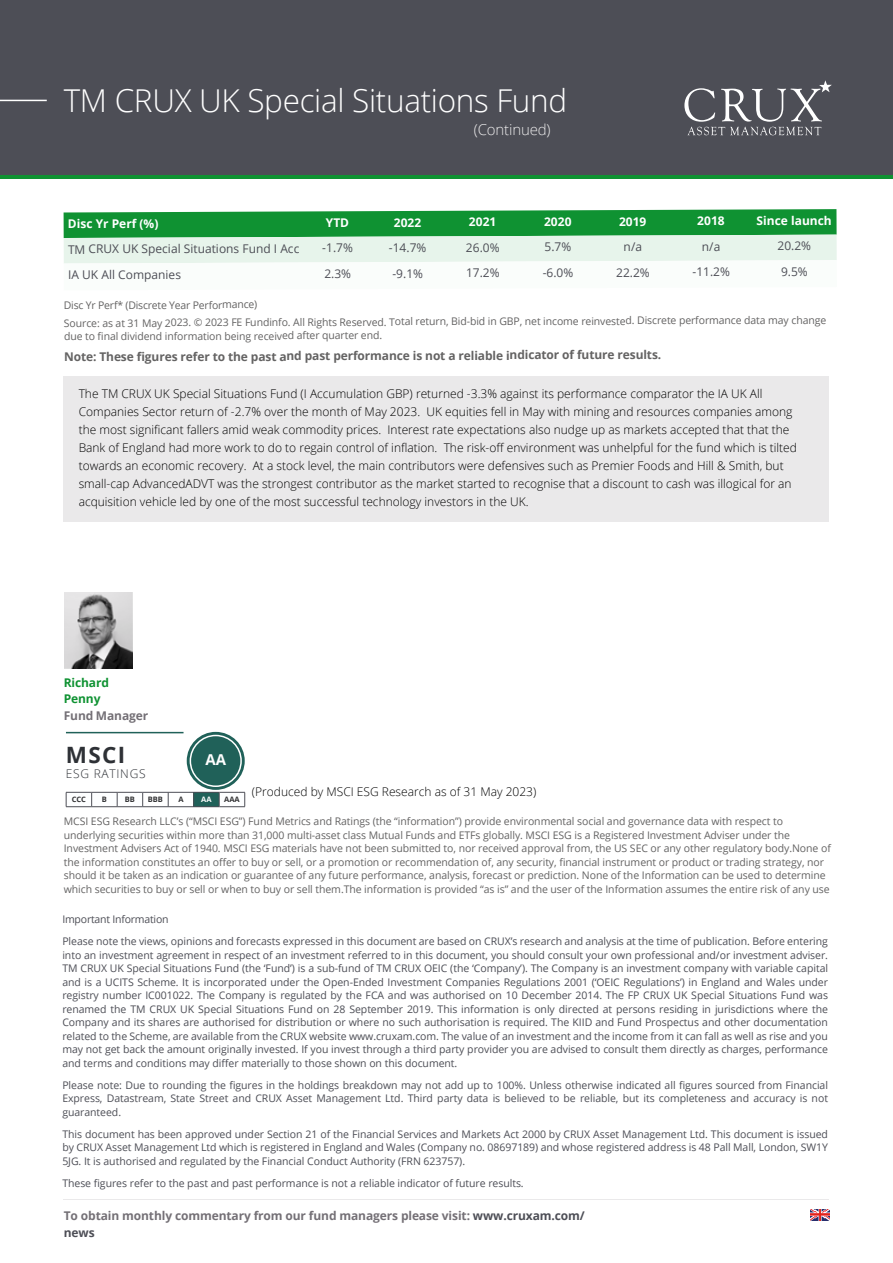
<style>
.page{position:relative;width:893px;height:1263px;background:#fff}
.page>*{position:absolute;margin:0;border:0;box-sizing:border-box;transform-origin:0 0}
.t1{font:300 31.5px "Open Sans";letter-spacing:-.01em;color:#fff}
.t2{font:700 22.5px "Open Sans";color:#2e3136}
.t3{font:300 15px "Open Sans";letter-spacing:-.01em;color:#eae9ea}
.t4{font:700 15px "Open Sans";color:#fff}
.t5{font:300 12px/18px "Open Sans";color:#000}
.t6{font:12px "Open Sans";letter-spacing:-.005em;color:#4d4e56}
.t7{font:700 12px "Open Sans";letter-spacing:-.015em;color:#646363}
.t8{font:700 12px/16.5px "Open Sans";letter-spacing:-.01em;color:#747076}
.t9{font:700 12px "Open Sans";letter-spacing:-.005em;color:#fff}
.t10{font:700 12px/16.5px "Open Sans";letter-spacing:-.01em;color:#0f9232}
.t11{font:300 12px "Open Sans";letter-spacing:.06em;color:#2e3136}
.t12{font:10.5px/13.5px "Open Sans";letter-spacing:-.005em;color:#4d4e56;text-align:justify}
.t13{font:10.5px/13.5px "Open Sans";letter-spacing:-.005em;color:#646363}
.t14{font:700 7.5px "Open Sans";color:#303032}
.t15{font:700 7.5px "Open Sans";color:#fff}
.s1{color:#4d4e56}
</style>
<div class="page">
<div style="left:0;top:0;width:893px;height:175px;background:#4d4e56"></div>
<hr style="left:0;top:175px;width:893px;height:4px;background:#0f9232">
<svg style="left:684px;top:80px;width:148px;height:55px"></svg>
<hr style="left:0;top:100px;width:47px;height:1px;background:#fff">
<img style="left:65px;top:593px;width:67px;height:75px">
<hr style="left:64px;top:1199px;width:765px;height:1px;background:#eae9ea">
<svg style="left:810px;top:1209px;width:19px;height:12px"></svg>
<svg style="left:64px;top:209px;width:773px;height:54px;background:#83c695"></svg>
<div style="left:64px;top:376px;width:765px;height:145px;background:#eae9ea"></div>
<svg style="left:187px;top:732px;width:58px;height:58px"></svg>
<div style="left:190px;top:735px;width:51px;height:51px;background:#206159;border-radius:50%"></div>
<div style="left:190px;top:735px;width:52px;height:52px;border:2px solid #fff;border-radius:50%"></div>
<hr style="left:66px;top:732px;width:118px;height:1px;background:#206159">
<svg style="left:66px;top:792px;width:179px;height:15px"></svg>
<h1 class="t1" style="left:64px;top:79px;width:505px">TM CRUX UK Special Situations Fund</h1>
<h3 class="t3" style="left:474px;top:119px;width:78px">(Continued)</h3>
<p class="t9" style="left:68px;top:215px;width:92px">Disc Yr Perf (%)</p>
<p class="t9" style="left:326px;top:214px;width:25px">YTD</p>
<p class="t9" style="left:394px;top:214px;width:29px">2022</p>
<p class="t9" style="left:469px;top:213px;width:29px">2021</p>
<p class="t9" style="left:544px;top:213px;width:29px">2020</p>
<p class="t9" style="left:619px;top:213px;width:29px">2019</p>
<p class="t9" style="left:697px;top:212px;width:29px">2018</p>
<p class="t9" style="left:757px;top:212px;width:77px">Since launch</p>
<p class="t6" style="left:68px;top:240px;width:233px">TM CRUX UK Special Situations Fund I Acc</p>
<p class="t6" style="left:322px;top:240px;width:32px">-1.7%</p>
<p class="t6" style="left:389px;top:239px;width:39px">-14.7%</p>
<p class="t6" style="left:466px;top:239px;width:35px">26.0%</p>
<p class="t6" style="left:545px;top:239px;width:28px">5.7%</p>
<p class="t6" style="left:624px;top:238px;width:20px">n/a</p>
<p class="t6" style="left:702px;top:238px;width:20px">n/a</p>
<p class="t6" style="left:777px;top:238px;width:35px">20.2%</p>
<p class="t6" style="left:68px;top:266px;width:115px">IA UK All Companies</p>
<p class="t6" style="left:324px;top:265px;width:28px">2.3%</p>
<p class="t6" style="left:392px;top:265px;width:32px">-9.1%</p>
<p class="t6" style="left:466px;top:265px;width:35px">17.2%</p>
<p class="t6" style="left:543px;top:264px;width:32px">-6.0%</p>
<p class="t6" style="left:616px;top:264px;width:35px">22.2%</p>
<p class="t6" style="left:692px;top:264px;width:39px">-11.2%</p>
<p class="t6" style="left:781px;top:263px;width:28px">9.5%</p>
<p class="t13" style="left:64px;top:296px;width:764px;line-height:16.5px">Disc Yr Perf* (Discrete Year Performance)<br>Source: as at 31 May 2023. © 2023 FE Fundinfo. All Rights Reserved. Total return, Bid-bid in GBP, net income reinvested. Discrete performance data may change</p>
<p class="t13" style="left:64px;top:329px;width:320px">due to final dividend information being received after quarter end.</p>
<p class="t7" style="left:64px;top:347px;width:599px">Note: These figures refer to the past and past performance is not a reliable indicator of future results.</p>
<p class="t5" style="left:79px;top:384px;width:720px">The TM CRUX UK Special Situations Fund (I Accumulation GBP) returned -3.3% against its performance comparator the IA UK All Companies Sector return of -2.7% over the month of May 2023. UK equities fell in May with mining and resources companies among the most significant fallers amid weak commodity prices. Interest rate expectations also nudge up as markets accepted that that the Bank of England had more work to do to regain control of inflation. The risk-off environment was unhelpful for the fund which is tilted towards an economic recovery. At a stock level, the main contributors were defensives such as Premier Foods and Hill &amp; Smith, but small-cap AdvancedADVT was the strongest contributor as the market started to recognise that a discount to cash was illogical for an acquisition vehicle led by one of the most successful technology investors in the UK.</p>
<p class="t10" style="left:64px;top:674px;width:47px">Richard<br>Penny</p>
<p class="t8" style="left:64px;top:707px;width:86px">Fund Manager</p>
<h2 class="t2" style="left:66px;top:739px;width:61px">MSCI</h2>
<h3 class="t4" style="left:205px;top:749px;width:22px">AA</h3>
<p class="t11" style="left:66px;top:766px;width:81px">ESG RATINGS</p>
<p class="t14" style="left:72px;top:794px;width:16px">CCC</p>
<p class="t14" style="left:102px;top:794px;width:7px">B</p>
<p class="t14" style="left:125px;top:794px;width:12px">BB</p>
<p class="t14" style="left:148px;top:794px;width:17px">BBB</p>
<p class="t14" style="left:178px;top:794px;width:7px">A</p>
<p class="t15" style="left:201px;top:794px;width:12px">AA</p>
<p class="t14" style="left:224px;top:794px;width:17px">AAA</p>
<p class="t5" style="left:252px;top:782px;width:286px">(Produced by MSCI ESG Research as of 31 May 2023)</p>
<p class="t13" style="left:64px;top:814px;width:769px">MCSI ESG Research LLC’s (“MSCI ESG”) Fund Metrics and Ratings (the “information”) provide environmental social and governance data with respect to underlying securities within more than 31,000 multi-asset class Mutual Funds and ETFs globally. MSCI ESG is a Registered Investment Adviser under the Investment Advisers Act of 1940. MSCI ESG materials have not been submitted to, nor received approval from, the US SEC or any other regulatory body.None of the information constitutes an offer to buy or sell, or a promotion or recommendation of, any security, financial instrument or product or trading strategy, nor should it be taken as an indication or guarantee of any future performance, analysis, forecast or prediction. None of the Information can be used to determine which securities to buy or sell or when to buy or sell them.The information is provided “as is” and the user of the Information assumes the entire risk of any use</p>
<p class="t12" style="left:62px;top:908px;width:767px;line-height:22px">Important Information<br>Please note the views, opinions and forecasts expressed in this document are based on CRUX’s research and analysis at the time of publication. Before entering</p>
<p class="t12" style="left:62px;top:948px;width:767px">into an investment agreement in respect of an investment referred to in this document, you should consult your own professional and/or investment adviser.<br>TM CRUX UK Special Situations Fund (the ‘Fund’) is a sub-fund of TM CRUX OEIC (the ‘Company’). The Company is an investment company with variable capital and is a UCITS Scheme. It is incorporated under the Open-Ended Investment Companies Regulations 2001 (‘OEIC Regulations’) in England and Wales under registry number IC001022. The Company is regulated by the FCA and was authorised on 10 December 2014. The FP CRUX UK Special Situations Fund was renamed the TM CRUX UK Special Situations Fund on 28 September 2019. This information is only directed at persons residing in jurisdictions where the Company and its shares are authorised for distribution or where no such authorisation is required. The KIID and Fund Prospectus and other documentation related to the Scheme, are available from the CRUX website www.cruxam.com. The value of an investment and the income from it can fall as well as rise and you may not get back the amount originally invested. If you invest through a third party provider you are advised to consult them directly as charges, performance and terms and conditions may differ materially to those shown on this document.</p>
<p class="t12" style="left:62px;top:1078px;width:767px">Please note: Due to rounding the figures in the holdings breakdown may not add up to 100%. Unless otherwise indicated all figures sourced from Financial Express, Datastream, State Street and CRUX Asset Management Ltd. Third party data is believed to be reliable, but its completeness and accuracy is not guaranteed.</p>
<p class="t12" style="left:62px;top:1127px;width:767px">This document has been approved under Section 21 of the Financial Services and Markets Act 2000 by CRUX Asset Management Ltd. This document is issued by CRUX Asset Management Ltd which is registered in England and Wales (Company no. 08697189) and whose registered address is 48 Pall Mall, London, SW1Y 5JG. It is authorised and regulated by the Financial Conduct Authority (FRN 623757).</p>
<p class="t12" style="left:62px;top:1176px;width:463px">These figures refer to the past and past performance is not a reliable indicator of future results.</p>
<p class="t8" style="left:64px;top:1207px;width:522px">To obtain monthly commentary from our fund managers please visit: <span class="s1">www.cruxam.com/ news</span></p>
</div>
